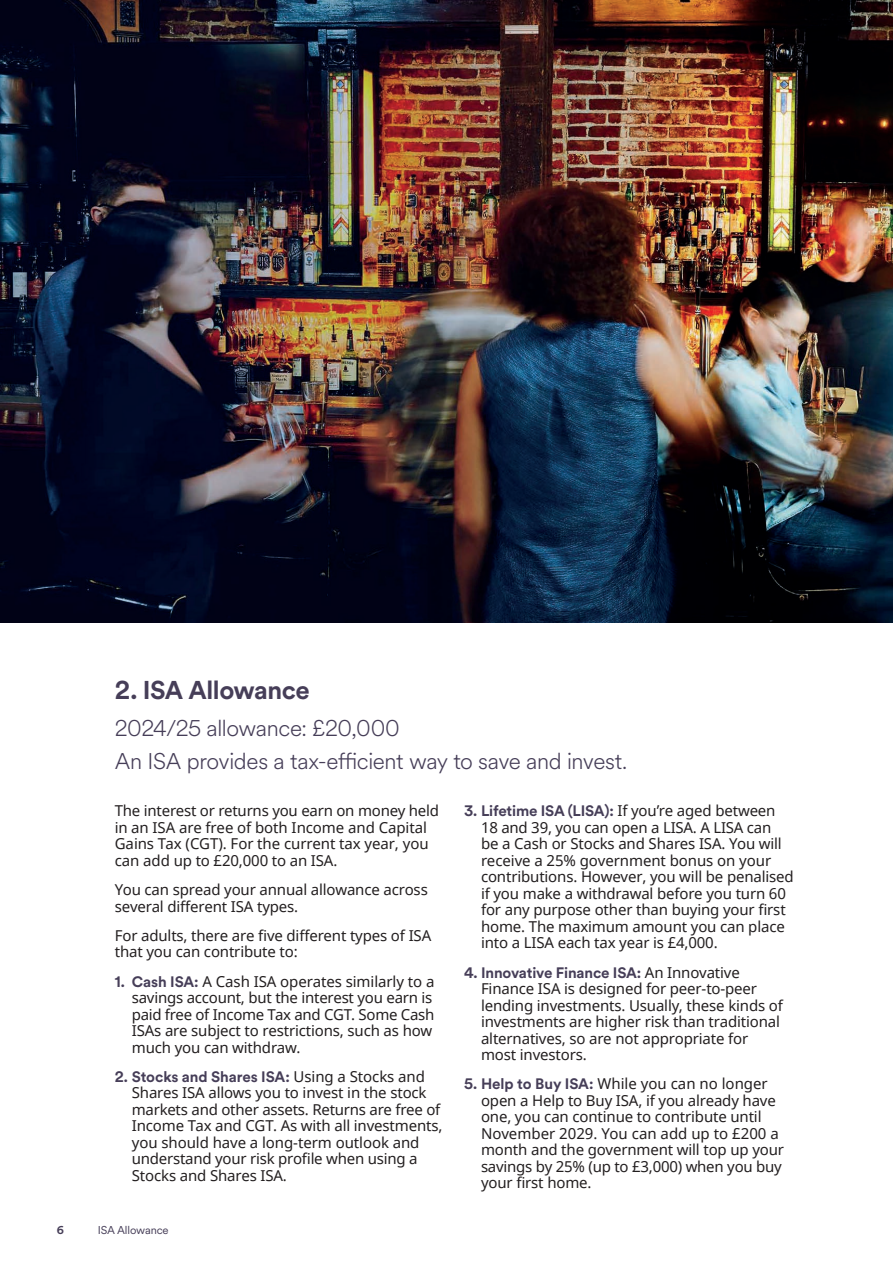
<style>
.page{position:relative;width:893px;height:1263px;background:#fff}
.page>*{position:absolute;margin:0;border:0;box-sizing:border-box;transform-origin:0 0}
._17_19_Benchmark_title__all_caps{font:700 25.5px "Schroders Circular";letter-spacing:-.02em;color:#463e58}
._17_19_Benchmark_Intro_prussian_blue{font:300 22.5px "Schroders Circular";letter-spacing:-.02em;color:#463e58}
._9_5_11_Benchmark_body_copy_with_rule{font:15px/16.5px "Noto Sans";letter-spacing:-.01em;color:#231f20}
._7_5_10_Folio_Text_Prussian_blue{font:11.25px "Schroders Circular";letter-spacing:-.01em;color:#463e58}
._7_5_10_Folio_Text_Prussian_blue-2{font:700 11.25px "Schroders Circular";color:#463e58}
.s1{font-family:"Schroders Circular";font-weight:700;color:#463e58}
</style>
<div class="page">
<img style="left:0;top:0;width:893px;height:623px">
<p class="_17_19_Benchmark_title__all_caps" style="left:115px;top:673px;width:197px">2. ISA Allowance</p>
<p class="_17_19_Benchmark_Intro_prussian_blue" style="left:115px;top:713px;width:287px">2024/25 allowance: £20,000</p>
<p class="_17_19_Benchmark_Intro_prussian_blue" style="left:115px;top:746px;width:514px">An ISA provides a tax-efficient way to save and invest.</p>
<p class="_9_5_11_Benchmark_body_copy_with_rule" style="left:115px;top:802px;width:326px">The interest or returns you earn on money held in an ISA are free of both Income and Capital Gains Tax (CGT). For the current tax year, you can add up to £20,000 to an ISA.</p>
<p class="_9_5_11_Benchmark_body_copy_with_rule" style="left:115px;top:881px;width:315px">You can spread your annual allowance across several different ISA types.</p>
<p class="_9_5_11_Benchmark_body_copy_with_rule" style="left:115px;top:927px;width:318px">For adults, there are five different types of ISA that you can contribute to:</p>
<p class="_9_5_11_Benchmark_body_copy_with_rule" style="left:132px;top:972px;width:304px;text-indent:-17px"><span class="s1">1. Cash ISA:</span> A Cash ISA operates similarly to a savings account, but the interest you earn is paid free of Income Tax and CGT. Some Cash ISAs are subject to restrictions, such as how much you can withdraw.</p>
<p class="_9_5_11_Benchmark_body_copy_with_rule" style="left:132px;top:1068px;width:312px;text-indent:-17px"><span class="s1">2. Stocks and Shares ISA:</span> Using a Stocks and Shares ISA allows you to invest in the stock markets and other assets. Returns are free of Income Tax and CGT. As with all investments, you should have a long-term outlook and understand your risk profile when using a Stocks and Shares ISA.</p>
<p class="_9_5_11_Benchmark_body_copy_with_rule" style="left:481px;top:802px;width:314px;text-indent:-17px"><span class="s1">3. Lifetime ISA (LISA):</span> If you’re aged between 18 and 39, you can open a LISA. A LISA can<br>be a Cash or Stocks and Shares ISA. You will receive a 25% government bonus on your contributions. However, you will be penalised if you make a withdrawal before you turn 60 for any purpose other than buying your first home. The maximum amount you can place into a LISA each tax year is £4,000.</p>
<p class="_9_5_11_Benchmark_body_copy_with_rule" style="left:481px;top:963px;width:303px;text-indent:-17px"><span class="s1">4. Innovative Finance ISA:</span> An Innovative Finance ISA is designed for peer-to-peer lending investments. Usually, these kinds of investments are higher risk than traditional alternatives, so are not appropriate for most investors.</p>
<p class="_9_5_11_Benchmark_body_copy_with_rule" style="left:481px;top:1075px;width:305px;text-indent:-17px"><span class="s1">5. Help to Buy ISA:</span> While you can no longer open a Help to Buy ISA, if you already have one, you can continue to contribute until November 2029. You can add up to £200 a month and the government will top up your savings by 25% (up to £3,000) when you buy your first home.</p>
<p class="_7_5_10_Folio_Text_Prussian_blue-2" style="left:57px;top:1222px;width:9px">6</p>
<p class="_7_5_10_Folio_Text_Prussian_blue" style="left:98px;top:1222px;width:72px">ISA Allowance</p>
</div>
